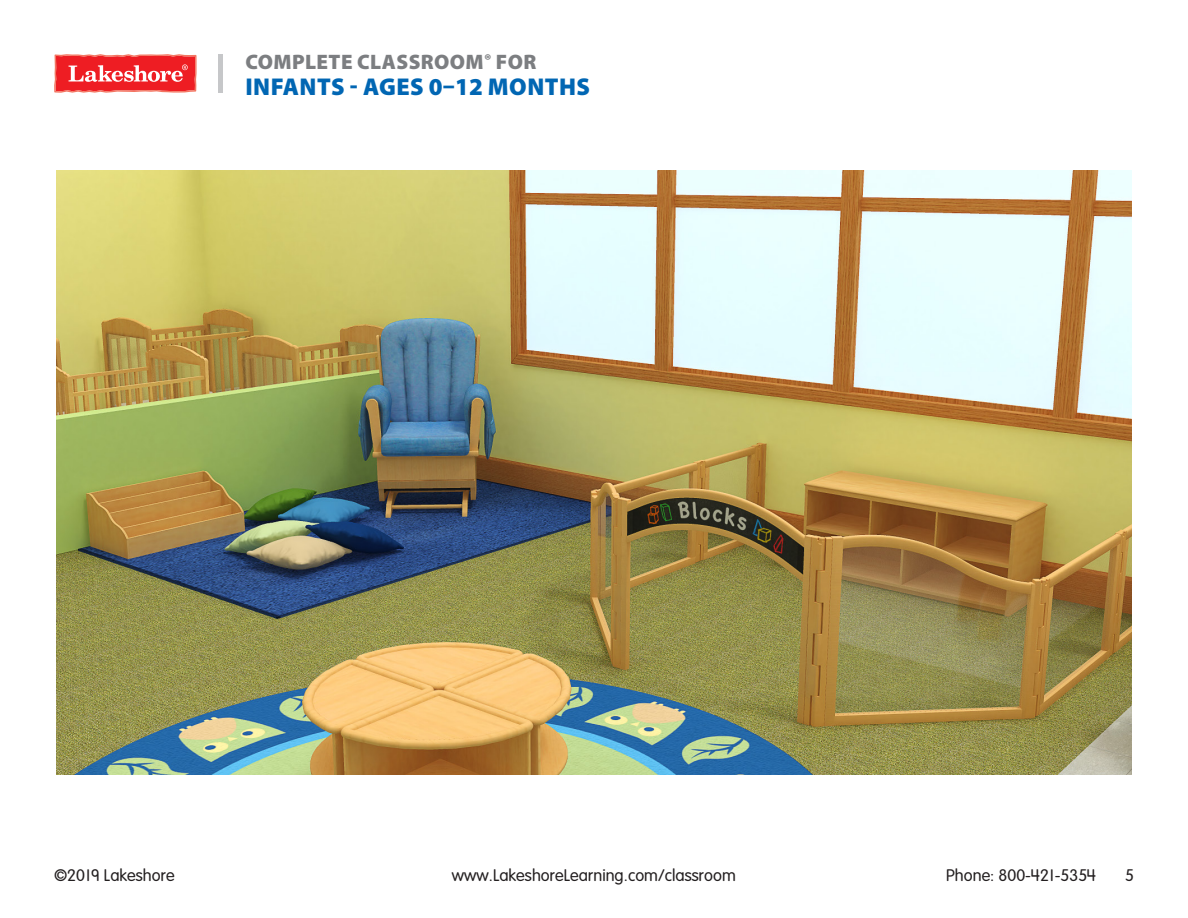
<style>
.page{position:relative;width:1188px;height:918px;background:#fff}
.page>*{position:absolute;margin:0;border:0;box-sizing:border-box;transform-origin:0 0}
.t1{font:900 24.3px "Myriad Pro";letter-spacing:.02em;color:#0166b3}
.t2{font:900 21px "Myriad Pro";letter-spacing:.02em;color:#7c7e81}
.t3{font:16.5px "New Corporate Rounded Plain";color:#231f20}
</style>
<div class="page">
<img style="left:56px;top:170px;width:1076px;height:604px">
<div style="left:218px;top:54px;width:5px;height:39px;background:#c6c7c9"></div>
<svg style="left:54px;top:54px;width:143px;height:39px;background:#f14f51"></svg>
<p class="t2" style="left:245px;top:48px;width:293px">COMPLETE CLASSROOM<sup>®</sup> FOR</p>
<h1 class="t1" style="left:245px;top:71px;width:346px">INFANTS - AGES 0–12 MONTHS</h1>
<p class="t3" style="left:54px;top:866px;width:122px">©2019 Lakeshore</p>
<p class="t3" style="left:452px;top:866px;width:286px">www.LakeshoreLearning.com/classroom</p>
<p class="t3" style="left:946px;top:866px;width:151px">Phone: 800-421-5354</p>
<p class="t3" style="left:1125px;top:866px;width:10px">5</p>
</div>
